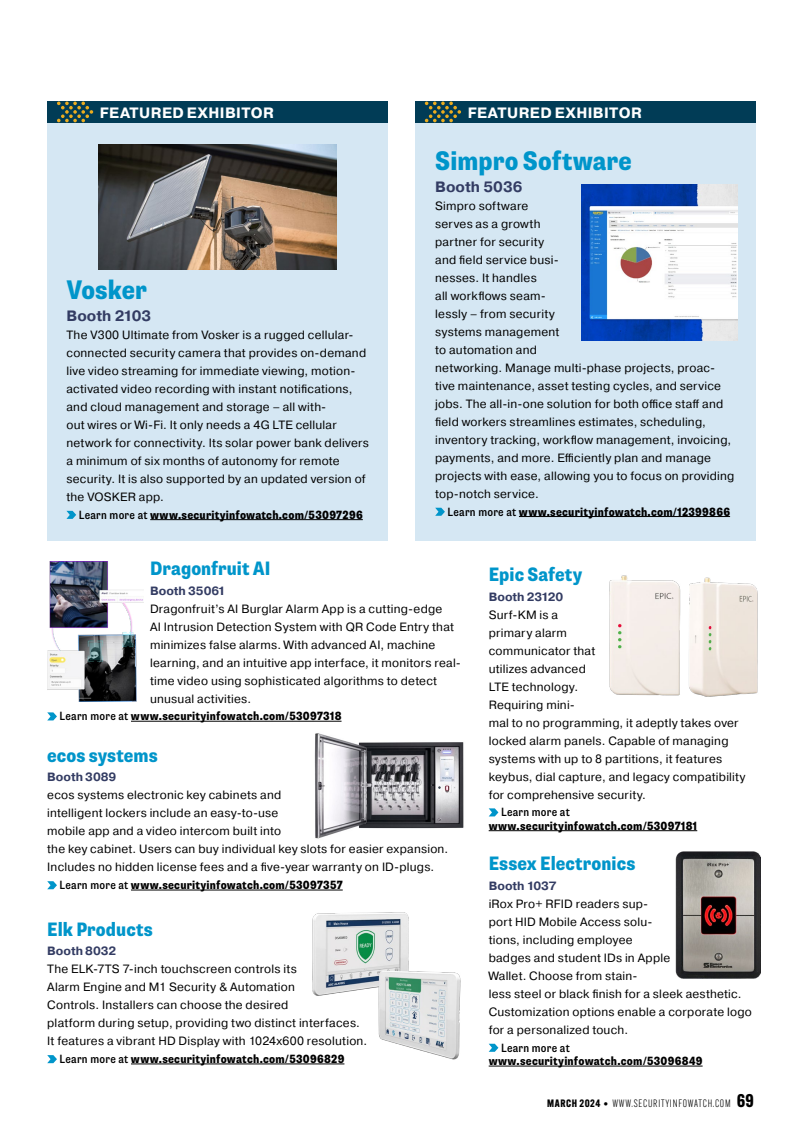
<style>
.page{position:relative;width:810px;height:1134px;background:#fff}
.page>*{position:absolute;margin:0;border:0;box-sizing:border-box;transform-origin:0 0}
.t1{font:800 condensed 27px "Supria Sans";letter-spacing:.005em;color:#0095ca}
.t2{font:800 condensed 19.5px "Supria Sans";letter-spacing:.005em;color:#0095ca}
.t3{font:700 15px "Pragmatica";letter-spacing:.025em;color:#fff}
.t4{font:700 15px "Pragmatica";color:#333c63}
.t5{font:12px/18px "Pragmatica";letter-spacing:.02em;color:#000}
.t6{font:800 condensed 12px "Supria Sans";letter-spacing:.02em;color:#000}
.t7{font:700 12px "Pragmatica";color:#333c63}
.t8{font:500 condensed 12px "Supria Sans";letter-spacing:.02em;color:#000}
.t9{font:300 10.5px "Alternate Gothic ATF";letter-spacing:.07em;color:#000}
.s1{font-weight:500}
.s2{font-weight:700}
.s3{font-weight:700;font-size:18px}
</style>
<div class="page">
<div style="left:47px;top:101px;width:341px;height:440px;background:#d5e7f3"></div>
<div style="left:47px;top:101px;width:341px;height:22px;background:#013c56"></div>
<svg style="left:57px;top:102px;width:36px;height:20px"></svg>
<div style="left:415px;top:101px;width:341px;height:440px;background:#d5e7f3"></div>
<div style="left:415px;top:101px;width:341px;height:22px;background:#013c56"></div>
<svg style="left:425px;top:102px;width:36px;height:20px"></svg>
<hr style="left:150px;top:519px;width:213px;height:1px;background:#000">
<svg style="left:66px;top:511px;width:10px;height:8px"></svg>
<img style="left:99px;top:145px;width:237px;height:125px">
<hr style="left:519px;top:516px;width:211px;height:1px;background:#000">
<svg style="left:435px;top:508px;width:10px;height:8px"></svg>
<img style="left:582px;top:184px;width:156px;height:156px">
<hr style="left:131px;top:721px;width:211px;height:1px;background:#000">
<svg style="left:47px;top:712px;width:10px;height:8px"></svg>
<img style="left:47px;top:562px;width:96px;height:140px">
<hr style="left:131px;top:890px;width:212px;height:1px;background:#000">
<svg style="left:47px;top:881px;width:10px;height:8px"></svg>
<img style="left:314px;top:733px;width:150px;height:106px">
<hr style="left:131px;top:1064px;width:213px;height:1px;background:#000">
<svg style="left:47px;top:1055px;width:10px;height:8px"></svg>
<img style="left:302px;top:912px;width:159px;height:153px">
<hr style="left:489px;top:830px;width:208px;height:1px;background:#000">
<svg style="left:489px;top:808px;width:9px;height:8px"></svg>
<img style="left:609px;top:575px;width:149px;height:122px">
<hr style="left:489px;top:1066px;width:214px;height:1px;background:#000">
<svg style="left:489px;top:1044px;width:9px;height:8px"></svg>
<img style="left:676px;top:851px;width:84px;height:127px">
<p class="t3" style="left:100px;top:103px;width:175px">FEATURED EXHIBITOR</p>
<p class="t3" style="left:468px;top:103px;width:175px">FEATURED EXHIBITOR</p>
<h1 class="t1" style="left:66px;top:274px;width:82px">Vosker</h1>
<p class="t4" style="left:66px;top:306px;width:86px">Booth 2103</p>
<p class="t5" style="left:66px;top:326px;width:304px">The V300 Ultimate from Vosker is a rugged cellular&shy;connected security camera that provides on-demand live video streaming for immediate viewing, motion&shy;activated video recording with instant notifications, and cloud management and storage – all with-<br>out wires or Wi-Fi. It only needs a 4G LTE cellular network for connectivity. Its solar power bank delivers a minimum of six months of autonomy for remote security. It is also supported by an updated version of the VOSKER app.</p>
<p class="t6" style="left:79px;top:507px;width:285px"><span class="s1">Learn more at</span> www.securityinfowatch.com/53097296</p>
<h1 class="t1" style="left:435px;top:145px;width:198px">Simpro Software</h1>
<p class="t4" style="left:435px;top:177px;width:89px">Booth 5036</p>
<p class="t5" style="left:435px;top:197px;width:301px">Simpro software<br>serves as a growth<br>partner for security<br>and field service busi-<br>nesses. It handles<br>all workflows seam-<br>lessly – from security<br>systems management<br>to automation and<br>networking. Manage multi-phase projects, proac&shy;tive maintenance, asset testing cycles, and service jobs. The all-in-one solution for both office staff and field workers streamlines estimates, scheduling, inventory tracking, workflow management, invoicing, payments, and more. Efficiently plan and manage projects with ease, allowing you to focus on providing top-notch service.</p>
<p class="t6" style="left:448px;top:504px;width:284px"><span class="s1">Learn more at</span> www.securityinfowatch.com/12399866</p>
<h2 class="t2" style="left:150px;top:557px;width:122px">Dragonfruit AI</h2>
<p class="t7" style="left:150px;top:583px;width:77px">Booth 35061</p>
<p class="t5" style="left:150px;top:600px;width:312px">Dragonfruit’s AI Burglar Alarm App is a cutting-edge<br>AI Intrusion Detection System with QR Code Entry that minimizes false alarms. With advanced AI, machine learning, and an intuitive app interface, it monitors real&shy;time video using sophisticated algorithms to detect unusual activities.</p>
<p class="t6" style="left:60px;top:709px;width:283px"><span class="s1">Learn more at</span> www.securityinfowatch.com/53097318</p>
<h2 class="t2" style="left:47px;top:743px;width:112px">ecos systems</h2>
<p class="t7" style="left:47px;top:770px;width:71px">Booth 3089</p>
<p class="t5" style="left:47px;top:787px;width:403px">ecos systems electronic key cabinets and<br>intelligent lockers include an easy-to-use<br>mobile app and a video intercom built into<br>the key cabinet. Users can buy individual key slots for easier expansion.<br>Includes no hidden license fees and a five-year warranty on ID-plugs.</p>
<p class="t6" style="left:60px;top:878px;width:285px"><span class="s1">Learn more at</span> www.securityinfowatch.com/53097357</p>
<h2 class="t2" style="left:47px;top:917px;width:107px">Elk Products</h2>
<p class="t7" style="left:47px;top:943px;width:71px">Booth 8032</p>
<p class="t5" style="left:47px;top:961px;width:321px">The ELK-7TS 7-inch touchscreen controls its<br>Alarm Engine and M1 Security &amp; Automation<br>Controls. Installers can choose the desired<br>platform during setup, providing two distinct interfaces.<br>It features a vibrant HD Display with 1024x600 resolution.</p>
<p class="t6" style="left:60px;top:1052px;width:286px"><span class="s1">Learn more at</span> www.securityinfowatch.com/53096829</p>
<h2 class="t2" style="left:489px;top:563px;width:95px">Epic Safety</h2>
<p class="t7" style="left:489px;top:589px;width:76px">Booth 23120</p>
<p class="t5" style="left:489px;top:606px;width:258px">Surf-KM is a<br>primary alarm<br>communicator that<br>utilizes advanced<br>LTE technology.<br>Requiring mini-<br>mal to no programming, it adeptly takes over locked alarm panels. Capable of managing systems with up to 8 partitions, it features keybus, dial capture, and legacy compatibility for comprehensive security.</p>
<p class="t8" style="left:501px;top:805px;width:70px">Learn more at</p>
<p class="t6" style="left:489px;top:819px;width:210px">www.securityinfowatch.com/53097181</p>
<h2 class="t2" style="left:489px;top:852px;width:148px">Essex Electronics</h2>
<p class="t7" style="left:489px;top:878px;width:69px">Booth 1037</p>
<p class="t5" style="left:489px;top:895px;width:265px">iRox Pro+ RFID readers sup-<br>port HID Mobile Access solu-<br>tions, including employee<br>badges and student IDs in Apple<br>Wallet. Choose from stain-<br>less steel or black finish for a sleek aesthetic.<br>Customization options enable a corporate logo for a personalized touch.</p>
<p class="t8" style="left:501px;top:1041px;width:70px">Learn more at</p>
<p class="t6" style="left:489px;top:1054px;width:215px">www.securityinfowatch.com/53096849</p>
<p class="t9" style="left:547px;top:1097px;width:208px"><span class="s2">MARCH 2024 •</span> WWW.SECURITYINFOWATCH.COM <span class="s3">69</span></p>
</div>
